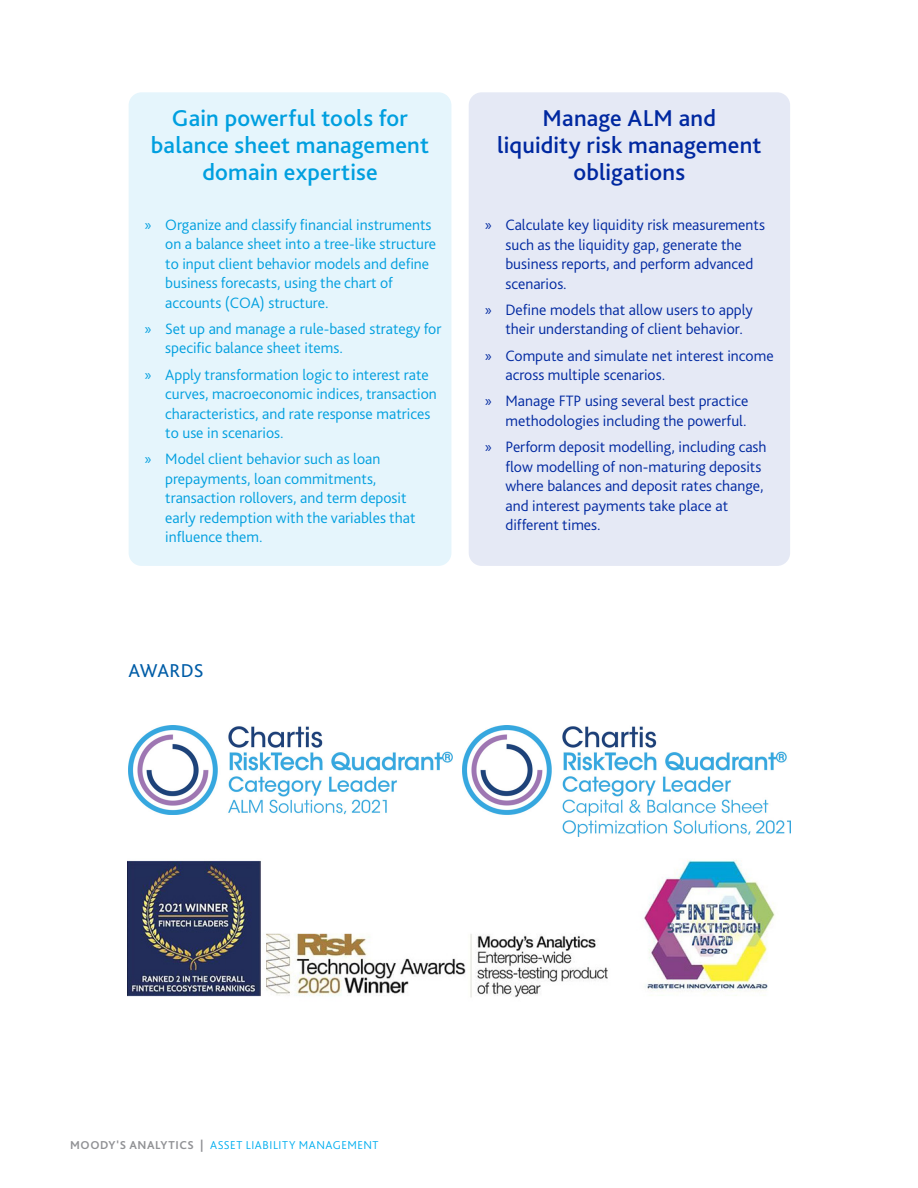
<style>
.page{position:relative;width:918px;height:1188px;background:#fff}
.page>*{position:absolute;margin:0;border:0;box-sizing:border-box;transform-origin:0 0}
.t1{font:500 24px/27px "Bliss Pro";letter-spacing:.005em;color:#009fdf;text-align:center}
.t2{font:500 24px/27px "Bliss Pro";letter-spacing:.005em;color:#0028a0;text-align:center}
.heading_3_-_content{font:19.5px "Bliss Pro";letter-spacing:.005em;color:#015da7}
.t3{font:300 15.75px/19.5px "Bliss Pro";color:#009fdf}
.t4{font:300 15.75px/19.5px "Bliss Pro";color:#0028a0}
.t5{font:300 12px "Bliss Pro";letter-spacing:.045em;color:#00aeef}
.s1{font-family:"Myriad Pro";font-weight:400}
.s2{font-weight:700;color:#919295}
</style>
<div class="page">
<div style="left:129px;top:92px;width:322px;height:474px;background:#e5f5fc;border-radius:13px"></div>
<div style="left:469px;top:92px;width:321px;height:474px;background:#e5e9f5;border-radius:13px"></div>
<img style="left:127px;top:860px;width:648px;height:138px">
<img style="left:129px;top:725px;width:324px;height:90px">
<img style="left:462px;top:725px;width:328px;height:112px">
<p class="t1" style="left:151px;top:104px;width:279px">Gain powerful tools for balance sheet management domain expertise</p>
<p class="t3" style="left:165px;top:214px;width:273px;text-indent:-20px"><span class="s1">»</span> Organize and classify financial instruments on a balance sheet into a tree-like structure to input client behavior models and define business forecasts, using the chart of accounts (COA) structure.</p>
<p class="t3" style="left:165px;top:318px;width:278px;text-indent:-20px"><span class="s1">»</span> Set up and manage a rule-based strategy for specific balance sheet items.</p>
<p class="t3" style="left:165px;top:364px;width:273px;text-indent:-20px"><span class="s1">»</span> Apply transformation logic to interest rate curves, macroeconomic indices, transaction characteristics, and rate response matrices to use in scenarios.</p>
<p class="t3" style="left:165px;top:449px;width:252px;text-indent:-20px"><span class="s1">»</span> Model client behavior such as loan prepayments, loan commitments, transaction rollovers, and term deposit early redemption with the variables that influence them.</p>
<p class="t2" style="left:497px;top:104px;width:266px">Manage ALM and<br>liquidity risk management obligations</p>
<p class="t4" style="left:505px;top:215px;width:261px;text-indent:-20px"><span class="s1">»</span> Calculate key liquidity risk measurements such as the liquidity gap, generate the business reports, and perform advanced scenarios.</p>
<p class="t4" style="left:505px;top:299px;width:249px;text-indent:-20px"><span class="s1">»</span> Define models that allow users to apply their understanding of client behavior.</p>
<p class="t4" style="left:505px;top:345px;width:270px;text-indent:-20px"><span class="s1">»</span> Compute and simulate net interest income across multiple scenarios.</p>
<p class="t4" style="left:485px;top:391px;width:265px;text-align:right"><span class="s1">»</span> Manage FTP using several best practice methodologies including the powerful.</p>
<p class="t4" style="left:505px;top:437px;width:263px;text-indent:-20px"><span class="s1">»</span> Perform deposit modelling, including cash flow modelling of non-maturing deposits where balances and deposit rates change, and interest payments take place at different times.</p>
<p class="heading_3_-_content" style="left:129px;top:658px;width:77px">AWARDS</p>
<p class="t5" style="left:70px;top:1138px;width:310px"><span class="s2">MOODY'S ANALYTICS |</span> ASSET LIABILITY MANAGEMENT</p>
</div>
